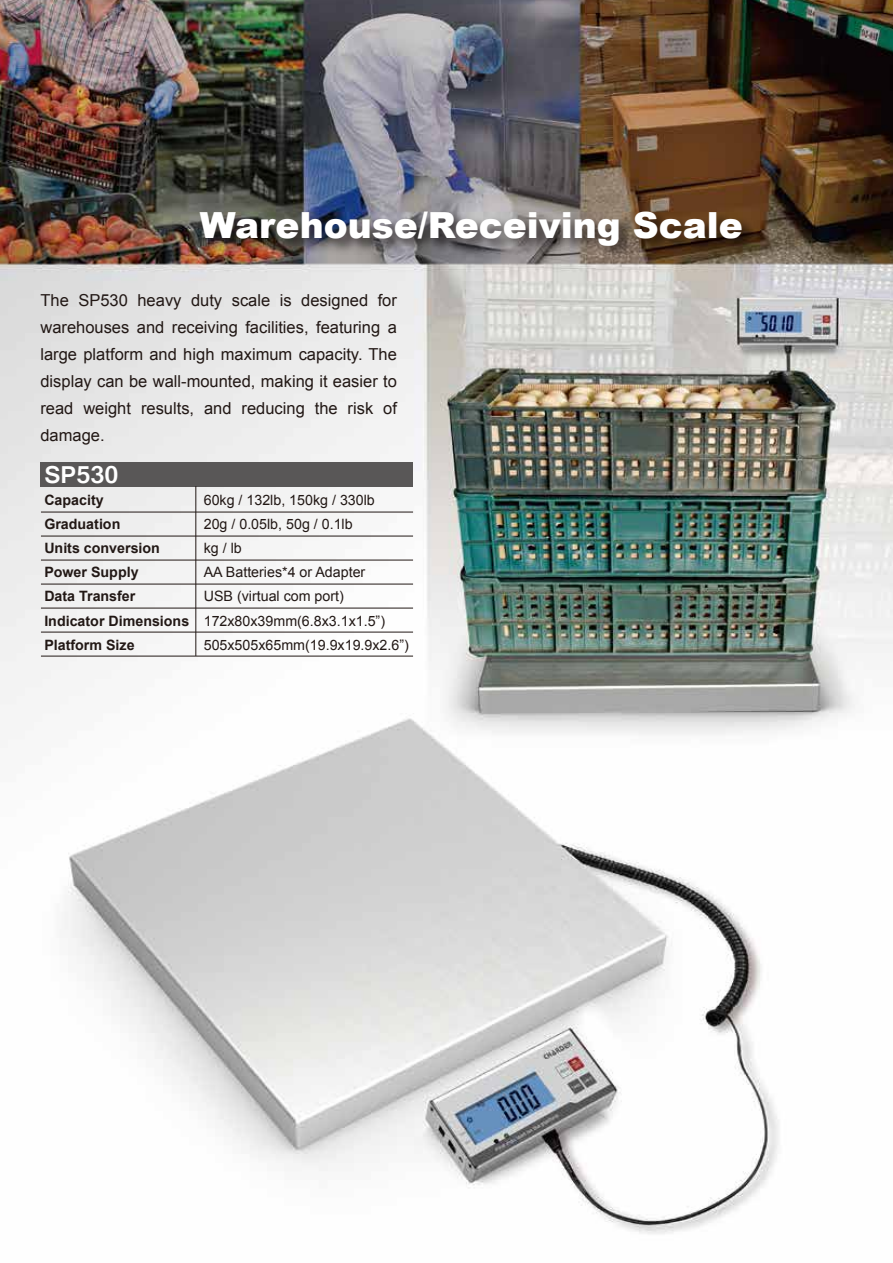
<style>
.page{position:relative;width:893px;height:1263px;background:#fff}
.page>*{position:absolute;margin:0;border:0;box-sizing:border-box;transform-origin:0 0}
.t1{font:900 36px "Arial";color:#fff}
.t2{font:700 25.65px "Gautami";color:#fff}
.t3{font:16.5px/27px "Arial";color:#221815;text-align:justify}
.t4{font:14.25px/24.2px "Arial";color:#221815}
.t5{font:700 14.25px/24.2px "Arial";color:#221815}
</style>
<div class="page">
<img style="left:0;top:0;width:893px;height:1234px">
<hr style="left:41px;top:656px;width:372px;height:1px;background:#221815">
<div style="left:40px;top:462px;width:373px;height:25px;background:#595757"></div>
<hr style="left:41px;top:512px;width:372px;height:1px;background:#221815">
<hr style="left:41px;top:536px;width:372px;height:1px;background:#221815">
<hr style="left:41px;top:560px;width:372px;height:1px;background:#221815">
<hr style="left:41px;top:584px;width:372px;height:1px;background:#221815">
<hr style="left:41px;top:608px;width:372px;height:1px;background:#221815">
<hr style="left:41px;top:632px;width:372px;height:1px;background:#221815">
<hr style="left:196px;top:486px;width:1px;height:170px;background:#221815">
<img style="left:193px;top:201px;width:569px;height:67px">
<h1 class="t1" style="left:200px;top:199px;width:545px">Warehouse/Receiving Scale</h1>
<p class="t3" style="left:40px;top:287px;width:358px">The SP530 heavy duty scale is designed for warehouses and receiving facilities, featuring a large platform and high maximum capacity. The display can be wall-mounted, making it easier to read weight results, and reducing the risk of damage.</p>
<h2 class="t2" style="left:44px;top:459px;width:75px">SP530</h2>
<p class="t5" style="left:44px;top:488px;width:146px">Capacity<br>Graduation<br>Units conversion<br>Power Supply<br>Data Transfer<br>Indicator Dimensions<br>Platform Size</p>
<p class="t4" style="left:204px;top:488px;width:207px">60kg / 132lb, 150kg / 330lb<br>20g / 0.05lb, 50g / 0.1lb<br>kg / lb<br>AA Batteries*4 or Adapter<br>USB (virtual com port)<br>172x80x39mm(6.8x3.1x1.5”)<br>505x505x65mm(19.9x19.9x2.6”)</p>
</div>
